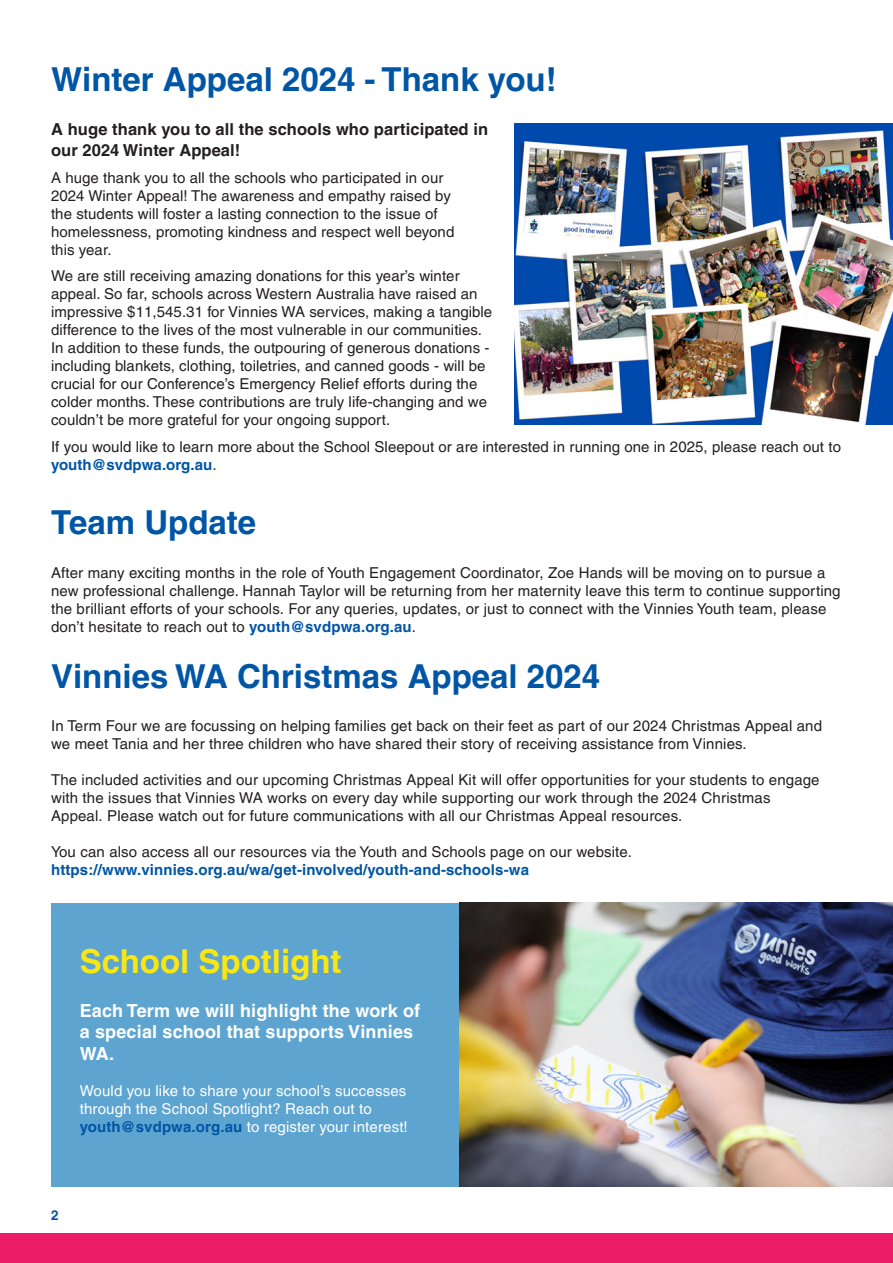
<style>
.page{position:relative;width:893px;height:1263px;background:#fff}
.page>*{position:absolute;margin:0;border:0;box-sizing:border-box;transform-origin:0 0}
.t1{font:700 33px "Helvetica LT Pro";color:#0155a5}
.t2{font:700 33px "Helvetica LT Pro";color:#f9e713}
.t3{font:700 18px/21.6px "Helvetica LT Pro";letter-spacing:.01em;color:#fff}
.Intro_bold{font:700 16.5px/21px "Helvetica LT Pro";letter-spacing:.005em;color:#231f20}
.Intro_bold-2{font:15px/18px "Helvetica LT Pro";letter-spacing:.005em;color:#231f20}
.t4{font:15px/18px "Helvetica LT Pro";letter-spacing:.01em;color:#fff}
.t5{font:700 15px "Helvetica LT Pro";letter-spacing:.01em;color:#0155a5}
.t6{font:700 13.5px "Helvetica LT Pro";color:#0155a5}
.s1{font-weight:700;color:#0155a5}
</style>
<div class="page">
<div style="left:0;top:1233px;width:893px;height:30px;background:#eb1e65"></div>
<div style="left:51px;top:902px;width:791px;height:284px;background:#5da5d0"></div>
<img style="left:459px;top:902px;width:434px;height:284px">
<img style="left:515px;top:123px;width:378px;height:301px">
<h1 class="t1" style="left:51px;top:59px;width:507px">Winter Appeal 2024 - Thank you!</h1>
<p class="Intro_bold" style="left:51px;top:119px;width:439px">A huge thank you to all the schools who participated in our 2024 Winter Appeal!</p>
<p class="Intro_bold-2" style="left:51px;top:168px;width:405px">A huge thank you to all the schools who participated in our 2024 Winter Appeal! The awareness and empathy raised by the students will foster a lasting connection to the issue of homelessness, promoting kindness and respect well beyond this year.</p>
<p class="Intro_bold-2" style="left:51px;top:267px;width:443px">We are still receiving amazing donations for this year’s winter appeal. So far, schools across Western Australia have raised an impressive $11,545.31 for Vinnies WA services, making a tangible difference to the lives of the most vulnerable in our communities.<br>In addition to these funds, the outpouring of generous donations - including blankets, clothing, toiletries, and canned goods - will be crucial for our Conference’s Emergency Relief efforts during the colder months. These contributions are truly life-changing and we couldn’t be more grateful for your ongoing support.</p>
<p class="Intro_bold-2" style="left:51px;top:438px;width:791px">If you would like to learn more about the School Sleepout or are interested in running one in 2025, please reach out to <span class="s1">youth@svdpwa.org.au</span>.</p>
<h1 class="t1" style="left:51px;top:502px;width:207px">Team Update</h1>
<p class="Intro_bold-2" style="left:51px;top:564px;width:791px">After many exciting months in the role of Youth Engagement Coordinator, Zoe Hands will be moving on to pursue a new professional challenge. Hannah Taylor will be returning from her maternity leave this term to continue supporting the brilliant efforts of your schools. For any queries, updates, or just to connect with the Vinnies Youth team, please don’t hesitate to reach out to <span class="s1">youth@svdpwa.org.au</span>.</p>
<h1 class="t1" style="left:51px;top:656px;width:551px">Vinnies WA Christmas Appeal 2024</h1>
<p class="Intro_bold-2" style="left:51px;top:716px;width:773px">In Term Four we are focussing on helping families get back on their feet as part of our 2024 Christmas Appeal and we meet Tania and her three children who have shared their story of receiving assistance from Vinnies.</p>
<p class="Intro_bold-2" style="left:51px;top:770px;width:770px">The included activities and our upcoming Christmas Appeal Kit will offer opportunities for your students to engage with the issues that Vinnies WA works on every day while supporting our work through the 2024 Christmas<br>Appeal. Please watch out for future communications with all our Christmas Appeal resources.</p>
<p class="Intro_bold-2" style="left:51px;top:842px;width:582px">You can also access all our resources via the Youth and Schools page on our website.</p>
<p class="t5" style="left:51px;top:860px;width:479px">https://www.vinnies.org.au/wa/get-involved/youth-and-schools-wa</p>
<p class="t2" style="left:80px;top:941px;width:263px">School Spotlight</p>
<p class="t3" style="left:80px;top:999px;width:342px">Each Term we will highlight the work of a special school that supports Vinnies<br>WA.</p>
<p class="t4" style="left:80px;top:1081px;width:330px">Would you like to share your school’s successes through the School Spotlight? Reach out to <span class="s1">youth@svdpwa.org.au</span> to register your interest!</p>
<p class="t6" style="left:51px;top:1207px;width:9px">2</p>
</div>
